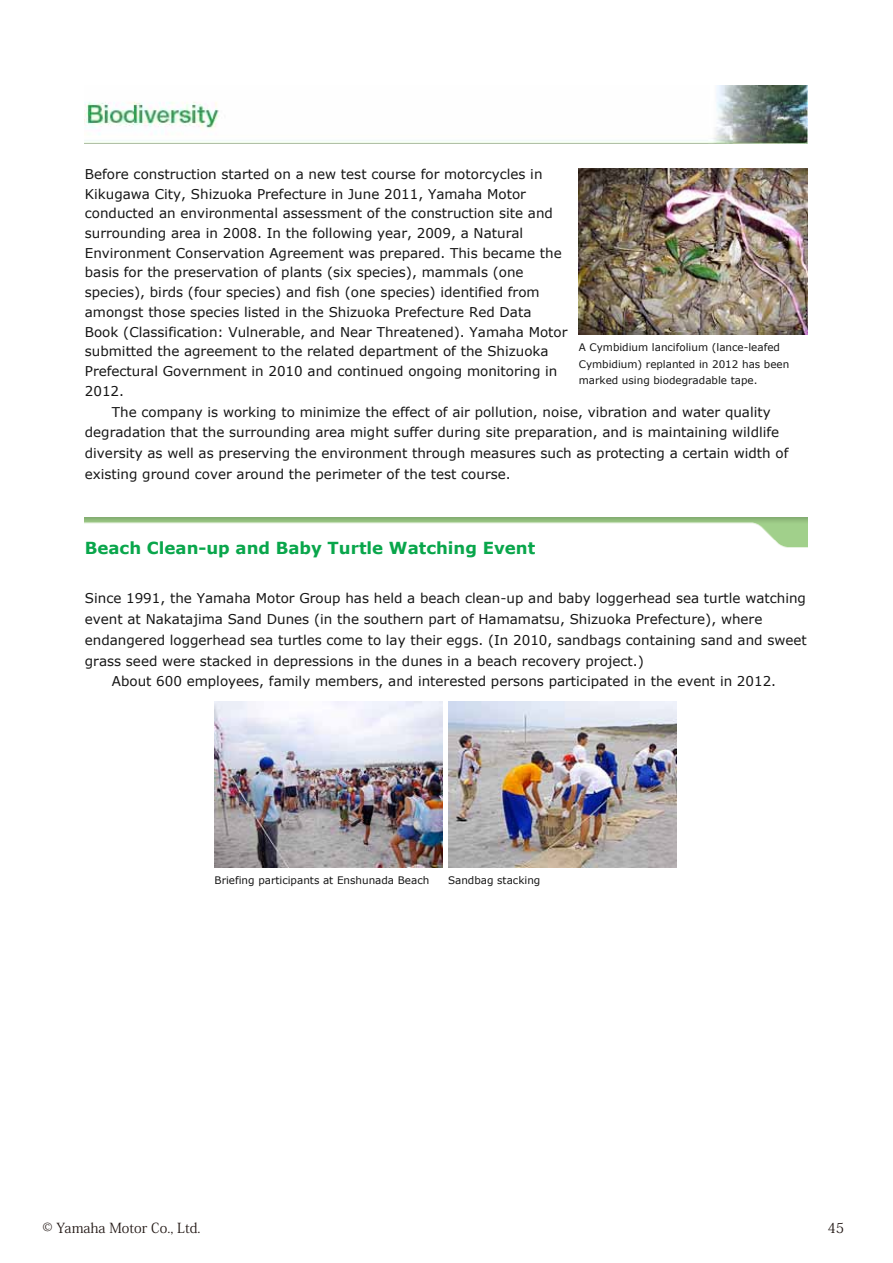
<style>
.page{position:relative;width:893px;height:1263px;background:#fff}
.page>*{position:absolute;margin:0;border:0;box-sizing:border-box;transform-origin:0 0}
.t1{font:700 16.65px "Verdana";color:#09a64b}
.t2{font:13.8px "Koz Min Pro";color:#221815}
.t3{font:13.5px/19.6px "Verdana";color:#151515}
.t4{font:10.35px/16.6px "Verdana";color:#151515}
</style>
<div class="page">
<img style="left:85px;top:517px;width:722px;height:31px">
<img style="left:579px;top:168px;width:228px;height:166px">
<img style="left:85px;top:85px;width:722px;height:59px">
<img style="left:215px;top:702px;width:228px;height:166px">
<img style="left:448px;top:702px;width:228px;height:166px">
<p class="t3" style="left:85px;top:165px;width:484px">Before construction started on a new test course for motorcycles in Kikugawa City, Shizuoka Prefecture in June 2011, Yamaha Motor conducted an environmental assessment of the construction site and surrounding area in 2008. In the following year, 2009, a Natural Environment Conservation Agreement was prepared. This became the basis for the preservation of plants (six species ,) mammals (one species ,) birds (four species) and fish (one species) identified from amongst those species listed in the Shizuoka Prefecture Red Data Book (Classification: Vulnerable, and Near Threatened .) Yamaha Motor submitted the agreement to the related department of the Shizuoka Prefectural Government in 2010 and continued ongoing monitoring in 2012.</p>
<p class="t3" style="left:85px;top:402px;width:705px;line-height:20.7px;text-indent:27px">The company is working to minimize the effect of air pollution, noise, vibration and water quality degradation that the surrounding area might suffer during site preparation, and is maintaining wildlife diversity as well as preserving the environment through measures such as protecting a certain width of existing ground cover around the perimeter of the test course.</p>
<p class="t4" style="left:579px;top:340px;width:212px">A Cymbidium lancifolium (lance-leafed<br>Cymbidium) replanted in 2012 has been marked using biodegradable tape.</p>
<p class="t1" style="left:85px;top:542px;width:452px">Beach Clean-up and Baby Turtle Watching Event</p>
<p class="t3" style="left:85px;top:590px;width:723px">Since 1991, the Yamaha Motor Group has held a beach clean-up and baby loggerhead sea turtle watching</p>
<p class="t3" style="left:85px;top:610px;width:679px">event at Nakatajima Sand Dunes (in the southern part of Hamamatsu, Shizuoka Prefecture ,) where</p>
<p class="t3" style="left:85px;top:631px;width:723px">endangered loggerhead sea turtles come to lay their eggs. (In 2010, sandbags containing sand and sweet</p>
<p class="t3" style="left:85px;top:652px;width:560px">grass seed were stacked in depressions in the dunes in a beach recovery project (.</p>
<p class="t3" style="left:112px;top:673px;width:666px">About 600 employees, family members, and interested persons participated in the event in 2012.</p>
<p class="t4" style="left:215px;top:873px;width:216px">Briefing participants at Enshunada Beach</p>
<p class="t4" style="left:448px;top:873px;width:94px">Sandbag stacking</p>
<p class="t2" style="left:43px;top:1218px;width:160px">© Yamaha Motor Co., Ltd.</p>
<p class="t2" style="left:827px;top:1218px;width:18px">45</p>
</div>
